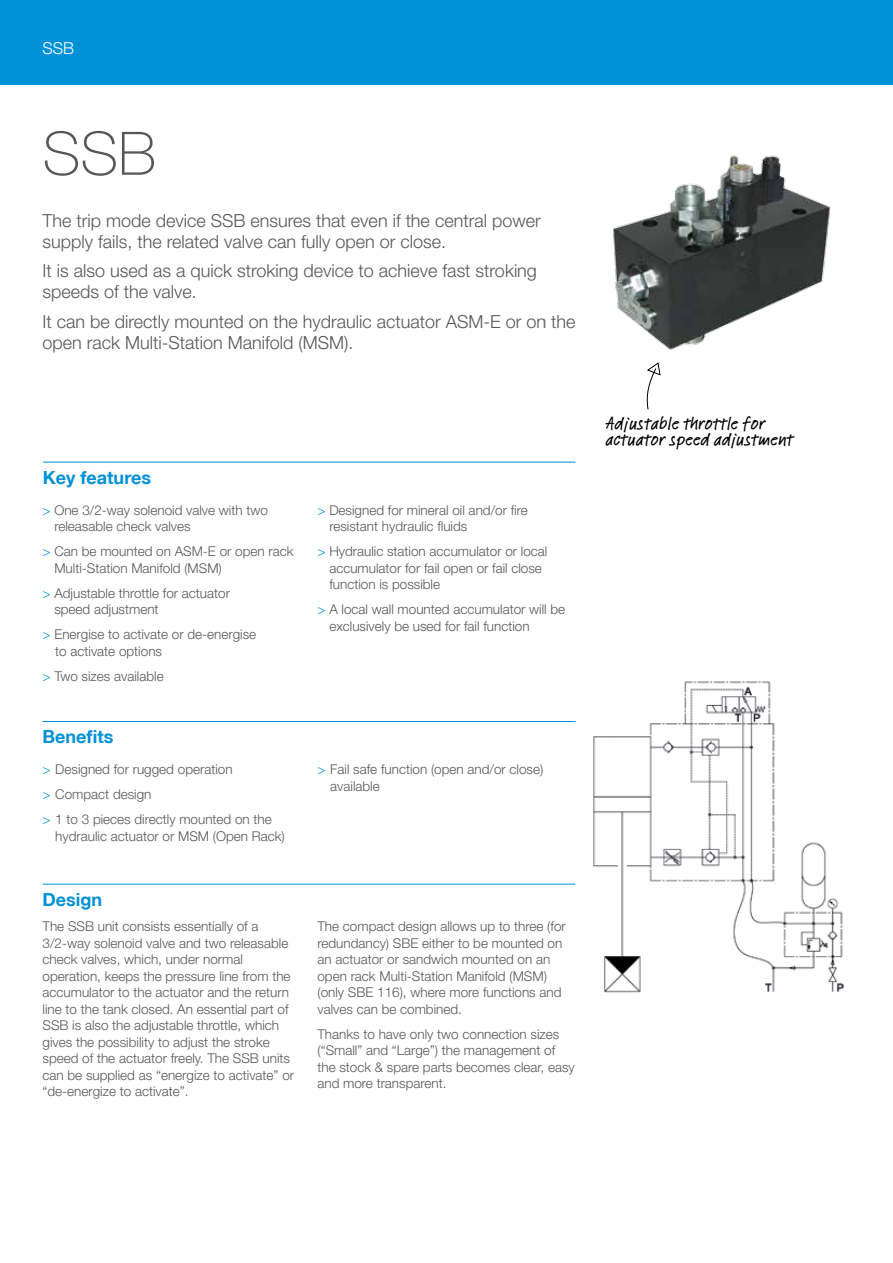
<style>
.page{position:relative;width:893px;height:1263px;background:#fff}
.page>*{position:absolute;margin:0;border:0;box-sizing:border-box;transform-origin:0 0}
.t1{font:100 60px "Helvetica Neue LT";color:#575756}
.t2{font:300 18px/21px "Helvetica Neue LT Std";color:#575756}
.t3{font:500 18px/16.5px "Feltpen LT";color:#000}
.t4{font:700 18px "Helvetica Neue LT";color:#0091d7}
.t5{font:300 16.5px "Helvetica Neue LT Std";color:#fff}
.t6{font:300 13.5px/16.5px "Helvetica Neue LT Std";color:#575756}
.s1{color:#0091d7}
</style>
<div class="page">
<div style="left:0;top:0;width:893px;height:85px;background:#0091d7"></div>
<hr style="left:43px;top:462px;width:532px;height:1px;background:#0091d7">
<hr style="left:43px;top:721px;width:532px;height:1px;background:#0091d7">
<hr style="left:43px;top:884px;width:532px;height:1px;background:#0091d7">
<img style="left:593px;top:681px;width:251px;height:312px">
<img style="left:613px;top:155px;width:217px;height:195px">
<svg style="left:646px;top:362px;width:15px;height:48px"></svg>
<p class="t5" style="left:43px;top:38px;width:33px">SSB</p>
<h1 class="t1" style="left:43px;top:119px;width:115px">SSB</h1>
<h2 class="t2" style="left:43px;top:210px;width:500px">The trip mode device SSB ensures that even if the central power supply fails, the related valve can fully open or close.</h2>
<h2 class="t2" style="left:43px;top:260px;width:496px">It is also used as a quick stroking device to achieve fast stroking speeds of the valve.</h2>
<h2 class="t2" style="left:43px;top:311px;width:534px">It can be directly mounted on the hydraulic actuator ASM-E or on the open rack Multi-Station Manifold (MSM).</h2>
<h2 class="t4" style="left:43px;top:466px;width:110px">Key features</h2>
<p class="t6" style="left:54px;top:501px;width:215px;text-indent:-12px"><span class="s1">&gt;</span> One 3/2-way solenoid valve with two releasable check valves</p>
<p class="t6" style="left:54px;top:543px;width:241px;text-indent:-12px"><span class="s1">&gt;</span> Can be mounted on ASM-E or open rack<br>Multi-Station Manifold (MSM)</p>
<p class="t6" style="left:54px;top:584px;width:177px;text-indent:-12px"><span class="s1">&gt;</span> Adjustable throttle for actuator speed adjustment</p>
<p class="t6" style="left:55px;top:626px;width:202px;text-indent:-13px"><span class="s1">&gt;</span> Energise to activate or de-energise to activate options</p>
<p class="t6" style="left:43px;top:667px;width:123px"><span class="s1">&gt;</span> Two sizes available</p>
<h2 class="t4" style="left:43px;top:726px;width:73px">Benefits</h2>
<p class="t6" style="left:43px;top:756px;width:231px;line-height:25px"><span class="s1">&gt;</span> Designed for rugged operation<br><span class="s1">&gt;</span> Compact design<br><span class="s1">&gt;</span> 1 to 3 pieces directly mounted on the</p>
<p class="t6" style="left:55px;top:827px;width:231px">hydraulic actuator or MSM (Open Rack)</p>
<p class="t6" style="left:329px;top:501px;width:200px;text-indent:-12px"><span class="s1">&gt;</span> Designed for mineral oil and/or fire resistant hydraulic fluids</p>
<p class="t6" style="left:329px;top:543px;width:220px;text-indent:-12px"><span class="s1">&gt;</span> Hydraulic station accumulator or local accumulator for fail open or fail close function is possible</p>
<p class="t6" style="left:329px;top:601px;width:237px;text-indent:-12px"><span class="s1">&gt;</span> A local wall mounted accumulator will be exclusively be used for fail function</p>
<p class="t6" style="left:330px;top:761px;width:215px;text-indent:-13px"><span class="s1">&gt;</span> Fail safe function (open and/or close) available</p>
<h2 class="t4" style="left:43px;top:888px;width:61px">Design</h2>
<p class="t6" style="left:43px;top:918px;width:253px">The SSB unit consists essentially of a 3/2-way solenoid valve and two releasable check valves, which, under normal operation, keeps the pressure line from the accumulator to the actuator and the return line to the tank closed. An essential part of SSB is also the adjustable throttle, which gives the possibility to adjust the stroke speed of the actuator freely. The SSB units can be supplied as “energize to activate” or “de-energize to activate”.</p>
<p class="t6" style="left:317px;top:918px;width:250px">The compact design allows up to three (for redundancy) SBE either to be mounted on an actuator or sandwich mounted on an open rack Multi-Station Manifold (MSM) (only SBE 116), where more functions and valves can be combined.</p>
<p class="t6" style="left:317px;top:1025px;width:259px">Thanks to have only two connection sizes (“Small” and “Large”) the management of the stock &amp; spare parts becomes clear, easy and more transparent.</p>
<h2 class="t3" style="left:605px;top:414px;width:189px">Adjustable throttle for actuator speed adjustment</h2>
</div>
